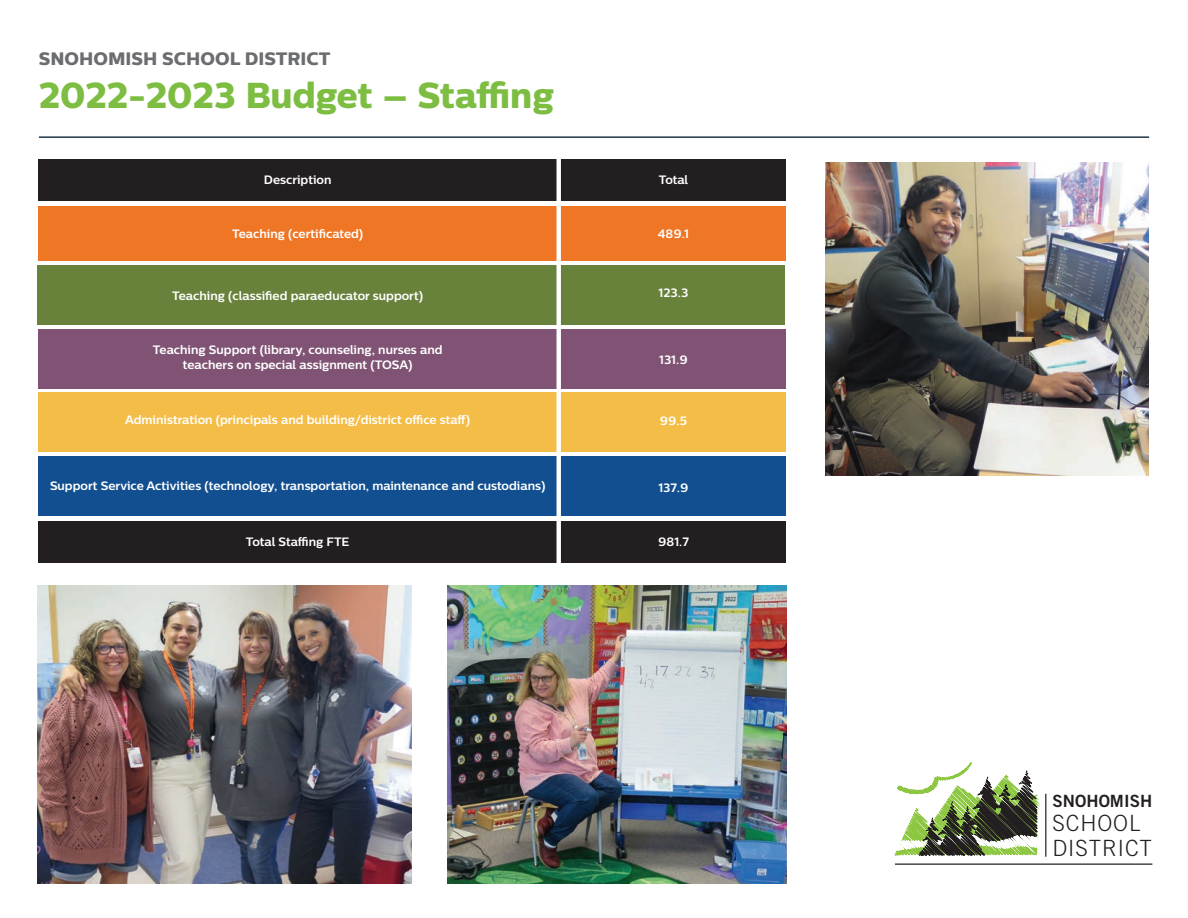
<style>
.page{position:relative;width:1188px;height:918px;background:#fff}
.page>*{position:absolute;margin:0;border:0;box-sizing:border-box;transform-origin:0 0}
.t1{font:36px "Centrale Sans X Bold";letter-spacing:-.005em;color:#7dbd41}
.t2{font:300 22.35px/24.3px "Trade Gothic LT Std";letter-spacing:.04em;color:#231f20}
.t3{font:18px "Centrale Sans X Bold";color:#6c6d70}
.t4{font:16.95px "Trade Gothic LT Std Bd 2";letter-spacing:.005em;color:#231f20}
.t5{font:700 12.15px/14.5px "Centrale Sans";color:#fff;text-align:center}
</style>
<div class="page">
<hr style="left:39px;top:136px;width:1110px;height:2px;background:#213646">
<div style="left:39px;top:159px;width:747px;height:42px;background:#231f20"></div>
<div style="left:39px;top:207px;width:747px;height:54px;background:#ee7625"></div>
<div style="left:39px;top:456px;width:747px;height:60px;background:#124f90"></div>
<div style="left:39px;top:393px;width:747px;height:59px;background:#f4bd47"></div>
<div style="left:39px;top:521px;width:747px;height:42px;background:#231f20"></div>
<div style="left:38px;top:265px;width:747px;height:60px;background:#68813b"></div>
<svg style="left:894px;top:763px;width:146px;height:93px"></svg>
<hr style="left:895px;top:864px;width:257px;height:1px;background:#231f20">
<hr style="left:1045px;top:794px;width:1px;height:63px;background:#231f20">
<img style="left:825px;top:163px;width:323px;height:312px">
<img style="left:447px;top:586px;width:339px;height:298px">
<img style="left:38px;top:586px;width:374px;height:298px">
<div style="left:39px;top:329px;width:747px;height:60px;background:#805374"></div>
<hr style="left:557px;top:153px;width:4px;height:415px;background:#fff">
<h3 class="t3" style="left:39px;top:48px;width:293px">SNOHOMISH SCHOOL DISTRICT</h3>
<h1 class="t1" style="left:39px;top:73px;width:517px">2022-2023 Budget – Staffing</h1>
<p class="t5" style="left:264px;top:172px;width:69px">Description</p>
<p class="t5" style="left:659px;top:172px;width:31px">Total</p>
<p class="t5" style="left:232px;top:226px;width:133px">Teaching (certificated)</p>
<p class="t5" style="left:658px;top:226px;width:33px">489.1</p>
<p class="t5" style="left:172px;top:288px;width:253px">Teaching (classified paraeducator support)</p>
<p class="t5" style="left:659px;top:285px;width:31px">123.3</p>
<p class="t5" style="left:153px;top:342px;width:291px">Teaching Support (library, counseling, nurses and teachers on special assignment (TOSA)</p>
<p class="t5" style="left:659px;top:352px;width:30px">131.9</p>
<p class="t5" style="left:125px;top:412px;width:347px">Administration (principals and building/district office staff)</p>
<p class="t5" style="left:660px;top:414px;width:29px">99.5</p>
<p class="t5" style="left:50px;top:478px;width:497px">Support Service Activities (technology, transportation, maintenance and custodians)</p>
<p class="t5" style="left:658px;top:480px;width:32px">137.9</p>
<p class="t5" style="left:246px;top:534px;width:105px">Total Staffing FTE</p>
<p class="t5" style="left:658px;top:534px;width:32px">981.7</p>
<h3 class="t4" style="left:1052px;top:791px;width:101px">SNOHOMISH</h3>
<h2 class="t2" style="left:1052px;top:811px;width:101px">SCHOOL<br>DISTRICT</h2>
</div>
